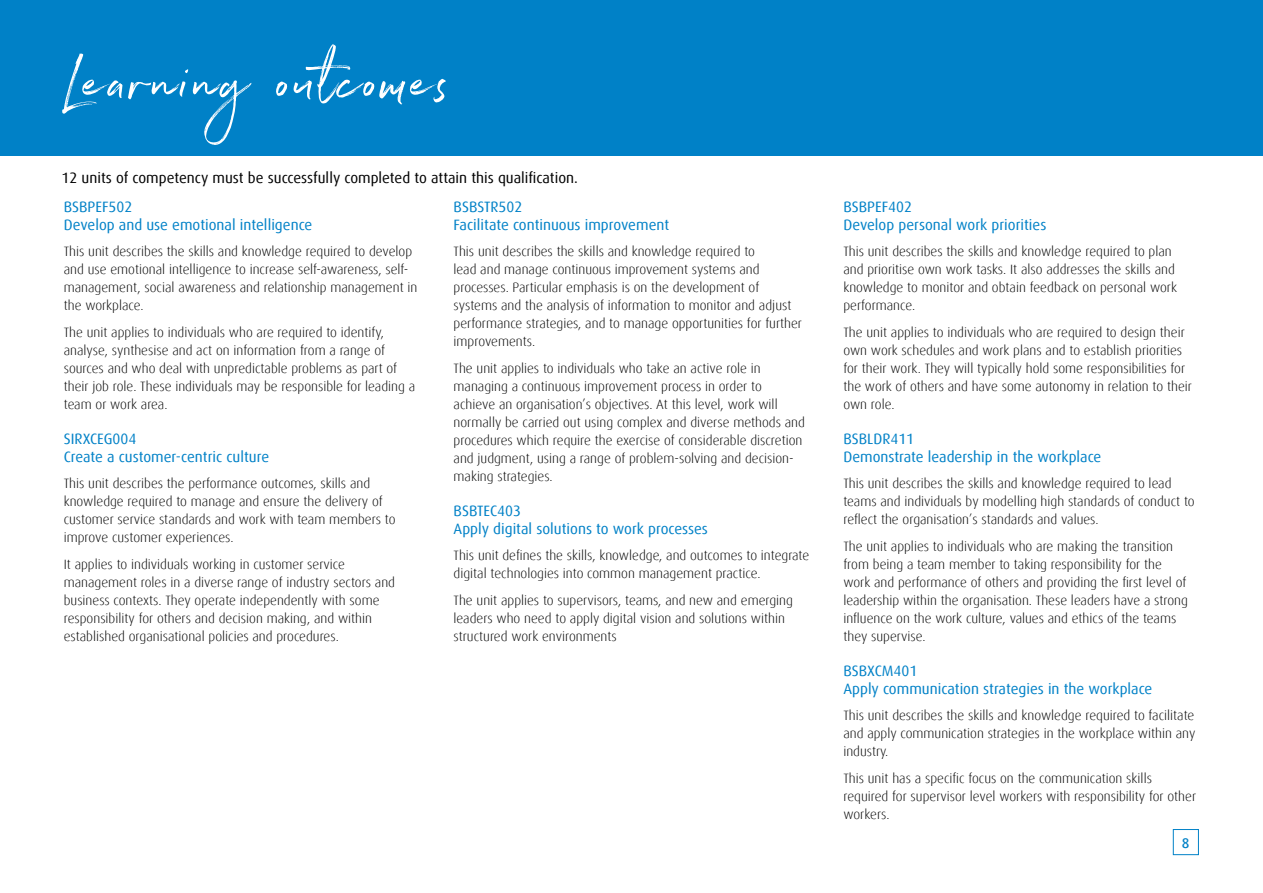
<style>
.page{position:relative;width:1263px;height:893px;background:#fff}
.page>*{position:absolute;margin:0;border:0;box-sizing:border-box;transform-origin:0 0}
.t1{font:69px "Northwell Alt";letter-spacing:.05em;color:#fff}
.t2{font:15px "Dax";color:#0081c7}
.t3{font:15px "Dax";color:#000}
.t4{font:500 14.1px "Dax";color:#0081c7}
.t5{font:300 13.5px/18px "Dax";color:#000}
</style>
<div class="page">
<div style="left:1173px;top:829px;width:26px;height:26px;border:1px solid #0081c7"></div>
<div style="left:0;top:0;width:1263px;height:155px;background:#0081c7"></div>
<p class="t1" style="left:64px;top:32px;width:388px">Learning outcomes</p>
<p class="t3" style="left:62px;top:169px;width:518px">12 units of competency must be successfully completed to attain this qualification.</p>
<p class="t2" style="left:454px;top:198px;width:70px">BSBSTR502</p>
<p class="t2" style="left:454px;top:216px;width:217px">Facilitate continuous improvement</p>
<p class="t5" style="left:454px;top:243px;width:350px">This unit describes the skills and knowledge required to<br>lead and manage continuous improvement systems and processes. Particular emphasis is on the development of systems and the analysis of information to monitor and adjust performance strategies, and to manage opportunities for further improvements.</p>
<p class="t5" style="left:454px;top:359px;width:353px">The unit applies to individuals who take an active role in managing a continuous improvement process in order to achieve an organisation’s objectives. At this level, work will normally be carried out using complex and diverse methods and procedures which require the exercise of considerable discretion and judgment, using a range of problem-solving and decision&shy;making strategies.</p>
<p class="t2" style="left:454px;top:502px;width:69px">BSBTEC403</p>
<p class="t2" style="left:454px;top:520px;width:256px">Apply digital solutions to work processes</p>
<p class="t5" style="left:454px;top:547px;width:357px">This unit defines the skills, knowledge, and outcomes to integrate digital technologies into common management practice.</p>
<p class="t5" style="left:454px;top:591px;width:341px">The unit applies to supervisors, teams, and new and emerging leaders who need to apply digital vision and solutions within structured work environments</p>
<p class="t2" style="left:64px;top:198px;width:70px">BSBPEF502</p>
<p class="t2" style="left:64px;top:216px;width:250px">Develop and use emotional intelligence</p>
<p class="t5" style="left:64px;top:243px;width:355px">This unit describes the skills and knowledge required to develop and use emotional intelligence to increase self-awareness, self&shy;management, social awareness and relationship management in the workplace.</p>
<p class="t5" style="left:64px;top:323px;width:353px">The unit applies to individuals who are required to identify, analyse, synthesise and act on information from a range of sources and who deal with unpredictable problems as part of their job role. These individuals may be responsible for leading a team or work area.</p>
<p class="t2" style="left:64px;top:430px;width:74px">SIRXCEG004</p>
<p class="t2" style="left:64px;top:448px;width:207px">Create a customer-centric culture</p>
<p class="t5" style="left:64px;top:475px;width:333px">This unit describes the performance outcomes, skills and knowledge required to manage and ensure the delivery of customer service standards and work with team members to improve customer experiences.</p>
<p class="t5" style="left:64px;top:555px;width:333px">It applies to individuals working in customer service management roles in a diverse range of industry sectors and business contexts. They operate independently with some responsibility for others and decision making, and within established organisational policies and procedures.</p>
<p class="t2" style="left:843px;top:198px;width:70px">BSBPEF402</p>
<p class="t2" style="left:843px;top:216px;width:204px">Develop personal work priorities</p>
<p class="t5" style="left:843px;top:243px;width:335px">This unit describes the skills and knowledge required to plan and prioritise own work tasks. It also addresses the skills and knowledge to monitor and obtain feedback on personal work performance.</p>
<p class="t5" style="left:843px;top:323px;width:350px">The unit applies to individuals who are required to design their own work schedules and work plans and to establish priorities for their work. They will typically hold some responsibilities for the work of others and have some autonomy in relation to their own role.</p>
<p class="t2" style="left:843px;top:430px;width:72px">BSBLDR411</p>
<p class="t2" style="left:843px;top:448px;width:259px">Demonstrate leadership in the workplace</p>
<p class="t5" style="left:843px;top:475px;width:353px">This unit describes the skills and knowledge required to lead teams and individuals by modelling high standards of conduct to reflect the organisation’s standards and values.</p>
<p class="t5" style="left:843px;top:537px;width:346px">The unit applies to individuals who are making the transition from being a team member to taking responsibility for the work and performance of others and providing the first level of leadership within the organisation. These leaders have a strong influence on the work culture, values and ethics of the teams they supervise.</p>
<p class="t2" style="left:843px;top:662px;width:75px">BSBXCM401</p>
<p class="t2" style="left:843px;top:680px;width:311px">Apply communication strategies in the workplace</p>
<p class="t5" style="left:843px;top:707px;width:353px;text-align:justify">This unit describes the skills and knowledge required to facilitate and apply communication strategies in the workplace within any industry.</p>
<p class="t5" style="left:843px;top:769px;width:354px">This unit has a specific focus on the communication skills required for supervisor level workers with responsibility for other workers.</p>
<p class="t4" style="left:1182px;top:835px;width:9px">8</p>
</div>
